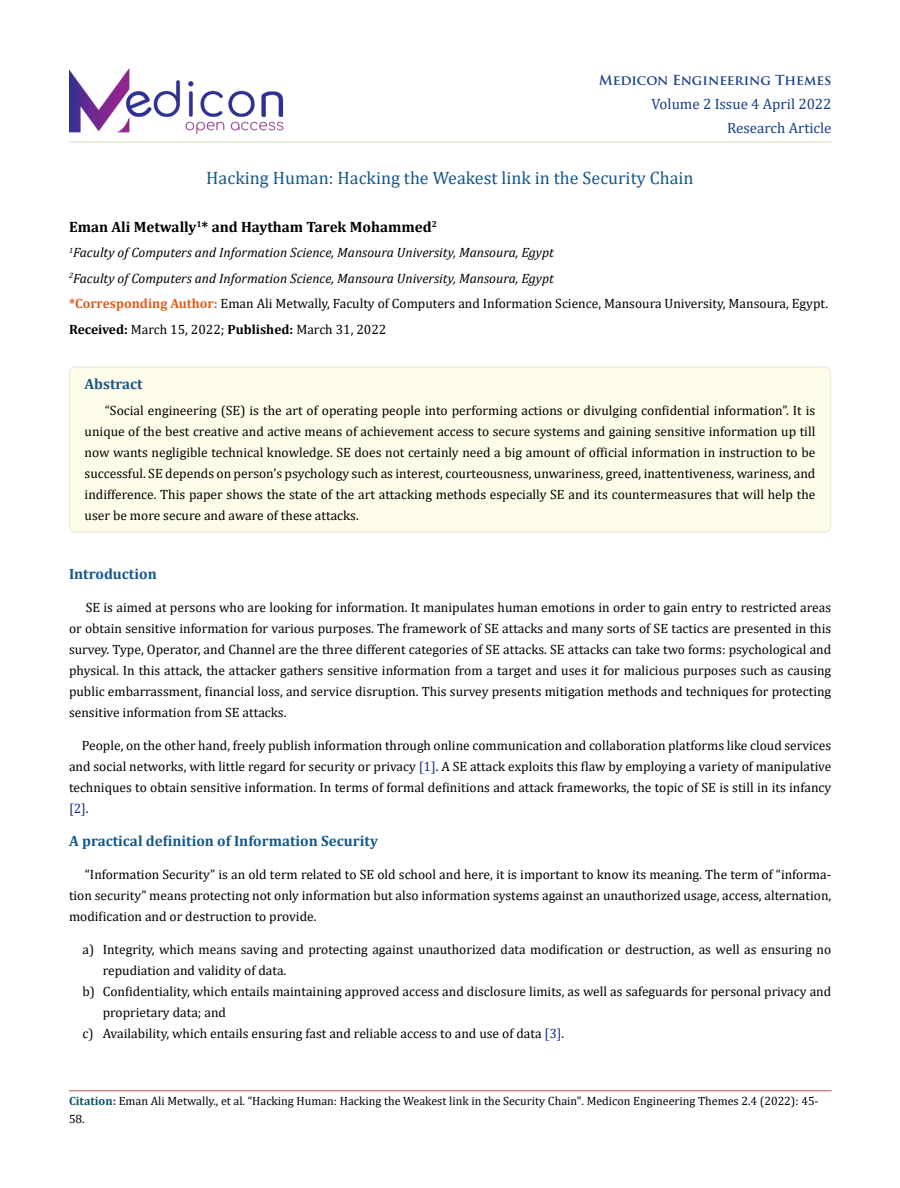
<style>
.page{position:relative;width:900px;height:1188px;background:#fff}
.page>*{position:absolute;margin:0;border:0;box-sizing:border-box;transform-origin:0 0}
.t1{font:18px "Cambria";color:#15588c}
.t2{font:700 15px "Cambria";color:#15588c}
.t3{font:700 15px "Cambria";color:#000}
.t4{font:15px/24px "Cambria";color:#173e88;text-align:right}
.t5{font:13.5px/21px "Cambria";color:#000;text-align:justify}
.t6{font:italic 13.5px/25.5px "Cambria";color:#000}
.t7{font:700 13.5px "Trajan Pro";color:#173e88}
.t8{font:12px/18px "Cambria";color:#000}
.s1{font-weight:700;font-style:normal;color:#e05d1a}
.s2{font-style:normal}
.s3{font-weight:700;font-style:normal}
.s4{color:#152c8c}
.s5{font-weight:700;color:#0e536a}
.s6{font-weight:700;color:#173e88}
</style>
<div class="page">
<img style="left:69px;top:68px;width:218px;height:74px">
<hr style="left:69px;top:1091px;width:763px;height:1px;background:#c0504d">
<hr style="left:69px;top:142px;width:762px;height:1px;background:#e0dfcd">
<div style="left:69px;top:367px;width:762px;height:165px;background:#fffde9;border-radius:6px"></div>
<div style="left:69px;top:366px;width:762px;height:167px;border:2px solid #eeece1;border-radius:6px"></div>
<p class="t7" style="left:599px;top:72px;width:234px">Medicon Engineering Themes</p>
<p class="t4" style="left:652px;top:92px;width:181px">Volume 2 Issue 4 April 2022<br>Research Article</p>
<h1 class="t1" style="left:206px;top:167px;width:489px">Hacking Human: Hacking the Weakest link in the Security Chain</h1>
<p class="t3" style="left:69px;top:216px;width:369px">Eman Ali Metwally<sup>1</sup>* and Haytham Tarek Mohammed<sup>2</sup></p>
<p class="t6" style="left:69px;top:239px;width:761px"><sup>1</sup>Faculty of Computers and Information Science, Mansoura University, Mansoura, Egypt<br><sup>2</sup>Faculty of Computers and Information Science, Mansoura University, Mansoura, Egypt<br><span class="s1">*Corresponding Author:</span> <span class="s2">Eman Ali Metwally, Faculty of Computers and Information Science, Mansoura University, Mansoura, Egypt.<br></span><span class="s3">Received:</span> <span class="s2">March 15, 2022;</span> <span class="s3">Published:</span> <span class="s2">March 31, 2022</span></p>
<p class="t2" style="left:85px;top:374px;width:60px">Abstract</p>
<p class="t5" style="left:85px;top:400px;width:732px;text-indent:20px">“Social engineering (SE) is the art of operating people into performing actions or divulging confidential information”. It is unique of the best creative and active means of achievement access to secure systems and gaining sensitive information up till now wants negligible technical knowledge. SE does not certainly need a big amount of official information in instruction to be successful. SE depends on person’s psychology such as interest, courteousness, unwariness, greed, inattentiveness, wariness, and indifference. This paper shows the state of the art attacking methods especially SE and its countermeasures that will help the user be more secure and aware of these attacks.</p>
<p class="t2" style="left:69px;top:563px;width:89px">Introduction</p>
<p class="t5" style="left:69px;top:597px;width:764px;text-indent:17px">SE is aimed at persons who are looking for information. It manipulates human emotions in order to gain entry to restricted areas or obtain sensitive information for various purposes. The framework of SE attacks and many sorts of SE tactics are presented in this survey. Type, Operator, and Channel are the three different categories of SE attacks. SE attacks can take two forms: psychological and physical. In this attack, the attacker gathers sensitive information from a target and uses it for malicious purposes such as causing public embarrassment, financial loss, and service disruption. This survey presents mitigation methods and techniques for protecting sensitive information from SE attacks.</p>
<p class="t5" style="left:69px;top:735px;width:764px;text-indent:13px">People, on the other hand, freely publish information through online communication and collaboration platforms like cloud services and social networks, with little regard for security or privacy <span class="s4">[1]</span>. A SE attack exploits this flaw by employing a variety of manipulative techniques to obtain sensitive information. In terms of formal definitions and attack frameworks, the topic of SE is still in its infancy <span class="s4">[2]</span>.</p>
<p class="t2" style="left:69px;top:830px;width:311px">A practical definition of Information Security</p>
<p class="t5" style="left:69px;top:864px;width:764px;text-indent:16px">“Information Security” is an old term related to SE old school and here, it is important to know its meaning. The term of “informa&shy;tion security” means protecting not only information but also information systems against an unauthorized usage, access, alternation, modification and or destruction to provide.</p>
<p class="t5" style="left:82px;top:939px;width:750px">a) Integrity, which means saving and protecting against unauthorized data modification or destruction, as well as ensuring no</p>
<p class="t5" style="left:103px;top:960px;width:185px">repudiation and validity of data.</p>
<p class="t5" style="left:82px;top:981px;width:750px">b) Confidentiality, which entails maintaining approved access and disclosure limits, as well as safeguards for personal privacy and</p>
<p class="t5" style="left:103px;top:1002px;width:125px">proprietary data; and</p>
<p class="t5" style="left:82px;top:1023px;width:483px">c) Availability, which entails ensuring fast and reliable access to and use of data <span class="s4">[3]</span>.</p>
<p class="t8" style="left:69px;top:1092px;width:751px"><span class="s5">Citation</span><span class="s6">:</span> Eman Ali Metwally., et al. “Hacking Human: Hacking the Weakest link in the Security Chain". Medicon Engineering Themes 2.4 (2022): 45-<br>58.</p>
</div>
